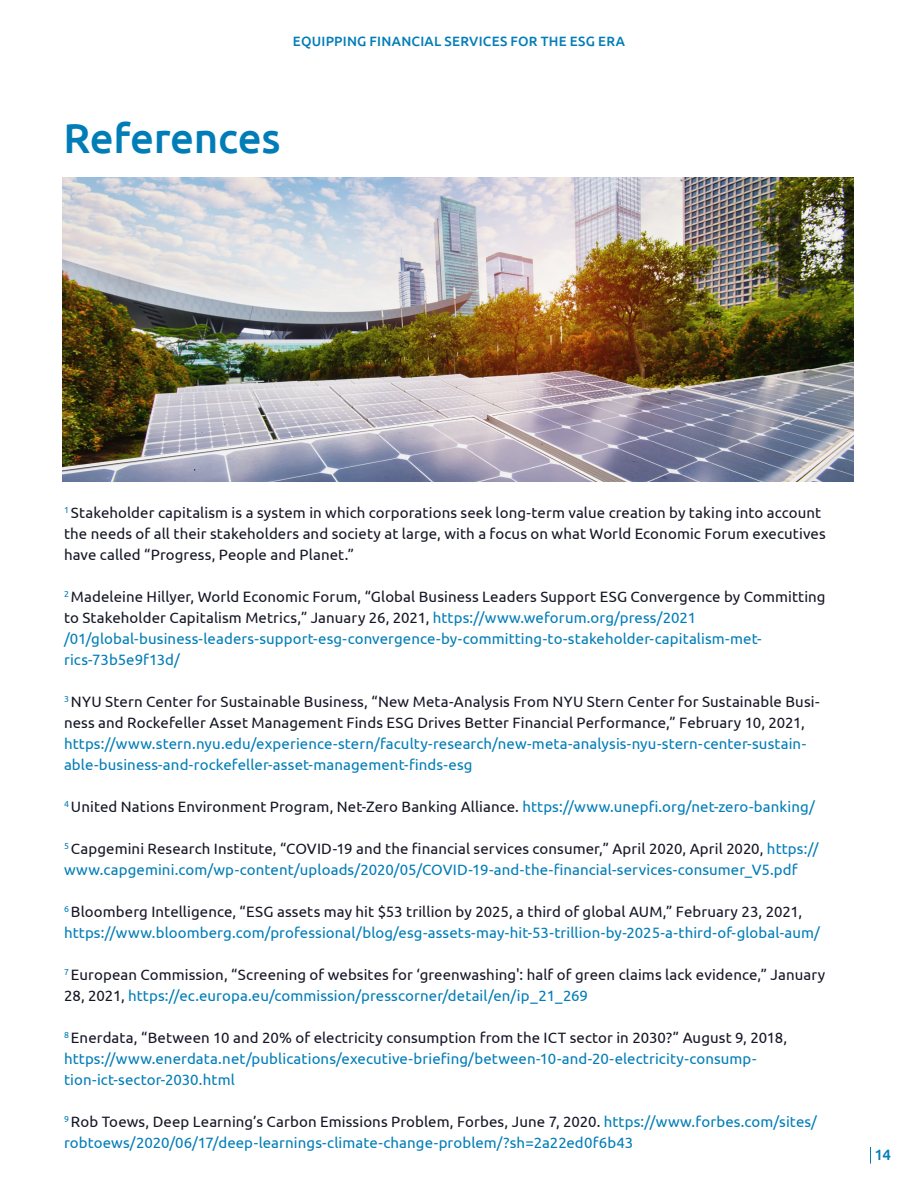
<style>
.page{position:relative;width:918px;height:1188px;background:#fff}
.page>*{position:absolute;margin:0;border:0;box-sizing:border-box;transform-origin:0 0}
.t1{font:500 42px "Ubuntu";letter-spacing:-.01em;color:#007db7}
.t2{font:15px/21px "Ubuntu";letter-spacing:.005em;color:#007db7}
.t3{font:15px/21px "Ubuntu";letter-spacing:.005em;color:#151625}
.t4{font:500 15px "Ubuntu";color:#007db7}
.t5{font:500 13.5px "Ubuntu";letter-spacing:.02em;color:#007db7}
.s1{color:#151625}
.s2{color:#007db7}
</style>
<div class="page">
<img style="left:63px;top:177px;width:791px;height:305px">
<svg style="left:870px;top:1147px;width:1px;height:17px"></svg>
<p class="t5" style="left:293px;top:33px;width:334px">EQUIPPING FINANCIAL SERVICES FOR THE ESG ERA</p>
<h1 class="t1" style="left:63px;top:111px;width:219px">References</h1>
<p class="t3" style="left:64px;top:501px;width:763px"><sup>1</sup> Stakeholder capitalism is a system in which corporations seek long-term value creation by taking into account the needs of all their stakeholders and society at large, with a focus on what World Economic Forum executives have called “Progress, People and Planet.”</p>
<p class="t2" style="left:64px;top:585px;width:763px"><sup>2</sup> <span class="s1">Madeleine Hillyer, World Economic Forum, “Global Business Leaders Support ESG Convergence by Committing to Stakeholder Capitalism Metrics,” January 26, 2021,</span> https://www.weforum.org/press/2021 /01/global-business-leaders-support-esg-convergence-by-committing-to-stakeholder-capitalism-met&shy;rics-73b5e9f13d/</p>
<p class="t3" style="left:64px;top:690px;width:757px"><sup>3</sup> NYU Stern Center for Sustainable Business, “New Meta-Analysis From NYU Stern Center for Sustainable Busi&shy;ness and Rockefeller Asset Management Finds ESG Drives Better Financial Performance,” February 10, 2021,</p>
<p class="t2" style="left:64px;top:732px;width:744px">https://www.stern.nyu.edu/experience-stern/faculty-research/new-meta-analysis-nyu-stern-center-sustain&shy;able-business-and-rockefeller-asset-management-finds-esg</p>
<p class="t3" style="left:64px;top:795px;width:752px"><sup>4</sup> United Nations Environment Program, Net-Zero Banking Alliance. <span class="s2">https://www.unepfi.org/net-zero-banking/</span></p>
<p class="t2" style="left:64px;top:837px;width:756px"><sup>5</sup> <span class="s1">Capgemini Research Institute, “COVID-19 and the financial services consumer,” April 2020, April 2020,</span> https:// www.capgemini.com/wp-content/uploads/2020/05/COVID-19-and-the-financial-services-consumer_V5.pdf</p>
<p class="t2" style="left:64px;top:900px;width:757px"><sup>6</sup> <span class="s1">Bloomberg Intelligence, “ESG assets may hit $53 trillion by 2025, a third of global AUM,” February 23, 2021, </span>https://www.bloomberg.com/professional/blog/esg-assets-may-hit-53-trillion-by-2025-a-third-of-global-aum/</p>
<p class="t3" style="left:64px;top:963px;width:763px"><sup>7</sup> European Commission, “Screening of websites for ‘greenwashing': half of green claims lack evidence,” January<br>28, 2021, <span class="s2">https://ec.europa.eu/commission/presscorner/detail/en/ip_21_269</span></p>
<p class="t2" style="left:64px;top:1026px;width:725px"><sup>8</sup> <span class="s1">Enerdata, “Between 10 and 20% of electricity consumption from the ICT sector in 2030?” August 9, 2018, </span>https://www.enerdata.net/publications/executive-briefing/between-10-and-20-electricity-consump&shy;tion-ict-sector-2030.html</p>
<p class="t2" style="left:64px;top:1110px;width:755px"><sup>9</sup> <span class="s1">Rob Toews, Deep Learning’s Carbon Emissions Problem, Forbes, June 7, 2020.</span> https://www.forbes.com/sites/ robtoews/2020/06/17/deep-learnings-climate-change-problem/?sh=2a22ed0f6b43</p>
<p class="t4" style="left:875px;top:1145px;width:18px">14</p>
</div>
